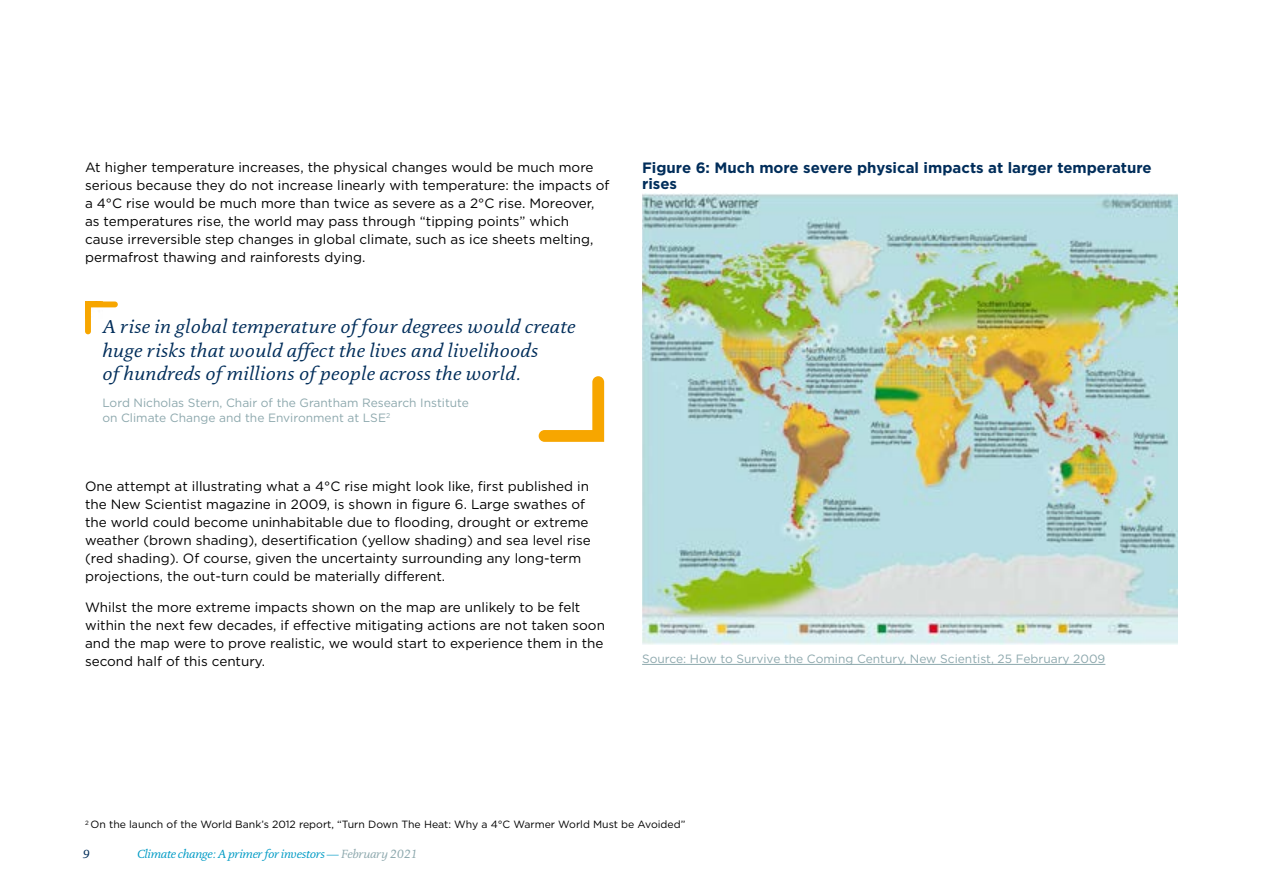
<style>
.page{position:relative;width:1263px;height:893px;background:#fff}
.page>*{position:absolute;margin:0;border:0;box-sizing:border-box;transform-origin:0 0}
.t1{font:italic 18.9px/23.2px "DTL Documenta TOT";letter-spacing:.02em;color:#002d5a}
.t2{font:700 15px/16.5px "Gotham";color:#002d5a}
.t3{font:13.5px/18px "Gotham";color:#000}
.t4{font:12px/15px "Gotham";color:#8da8ad}
.t5{font:italic 12px "DTL Documenta TOT";letter-spacing:-.02em;color:#009bc5}
.t6{font:italic 12px "DTL Documenta TOT";color:#002d5a}
.t7{font:10.5px "Gotham";color:#000}
.s1{color:#8ea9ae}
</style>
<div class="page">
<hr style="left:642px;top:664px;width:463px;height:1px;background:#8da8ad">
<img style="left:642px;top:193px;width:536px;height:451px">
<svg style="left:539px;top:376px;width:65px;height:66px"></svg>
<svg style="left:85px;top:301px;width:33px;height:33px"></svg>
<p class="t3" style="left:85px;top:158px;width:526px">At higher temperature increases, the physical changes would be much more serious because they do not increase linearly with temperature: the impacts of a 4°C rise would be much more than twice as severe as a 2°C rise. Moreover, as temperatures rise, the world may pass through “tipping points” which cause irreversible step changes in global climate, such as ice sheets melting, permafrost thawing and rainforests dying.</p>
<h1 class="t1" style="left:102px;top:315px;width:475px">A rise in global temperature of four degrees would create huge risks that would affect the lives and livelihoods<br>of hundreds of millions of people across the world.</h1>
<p class="t4" style="left:102px;top:395px;width:368px">Lord Nicholas Stern, Chair of the Grantham Research Institute on Climate Change and the Environment at LSE<sup>2</sup></p>
<p class="t3" style="left:85px;top:477px;width:507px">One attempt at illustrating what a 4°C rise might look like, first published in the New Scientist magazine in 2009, is shown in figure 6. Large swathes of the world could become uninhabitable due to flooding, drought or extreme weather (brown shading), desertification (yellow shading) and sea level rise (red shading). Of course, given the uncertainty surrounding any long-term projections, the out-turn could be materially different.</p>
<p class="t3" style="left:85px;top:597px;width:521px">Whilst the more extreme impacts shown on the map are unlikely to be felt within the next few decades, if effective mitigating actions are not taken soon and the map were to prove realistic, we would start to experience them in the second half of this century.</p>
<p class="t2" style="left:642px;top:159px;width:511px">Figure 6: Much more severe physical impacts at larger temperature rises</p>
<p class="t4" style="left:642px;top:651px;width:465px">Source: How to Survive the Coming Century, New Scientist, 25 February 2009</p>
<p class="t7" style="left:85px;top:818px;width:602px"><sup>2</sup> On the launch of the World Bank’s 2012 report, “Turn Down The Heat: Why a 4°C Warmer World Must be Avoided”</p>
<p class="t6" style="left:83px;top:847px;width:9px">9</p>
<p class="t5" style="left:137px;top:847px;width:282px">Climate change: A primer for investors — <span class="s1">February 2021</span></p>
</div>
